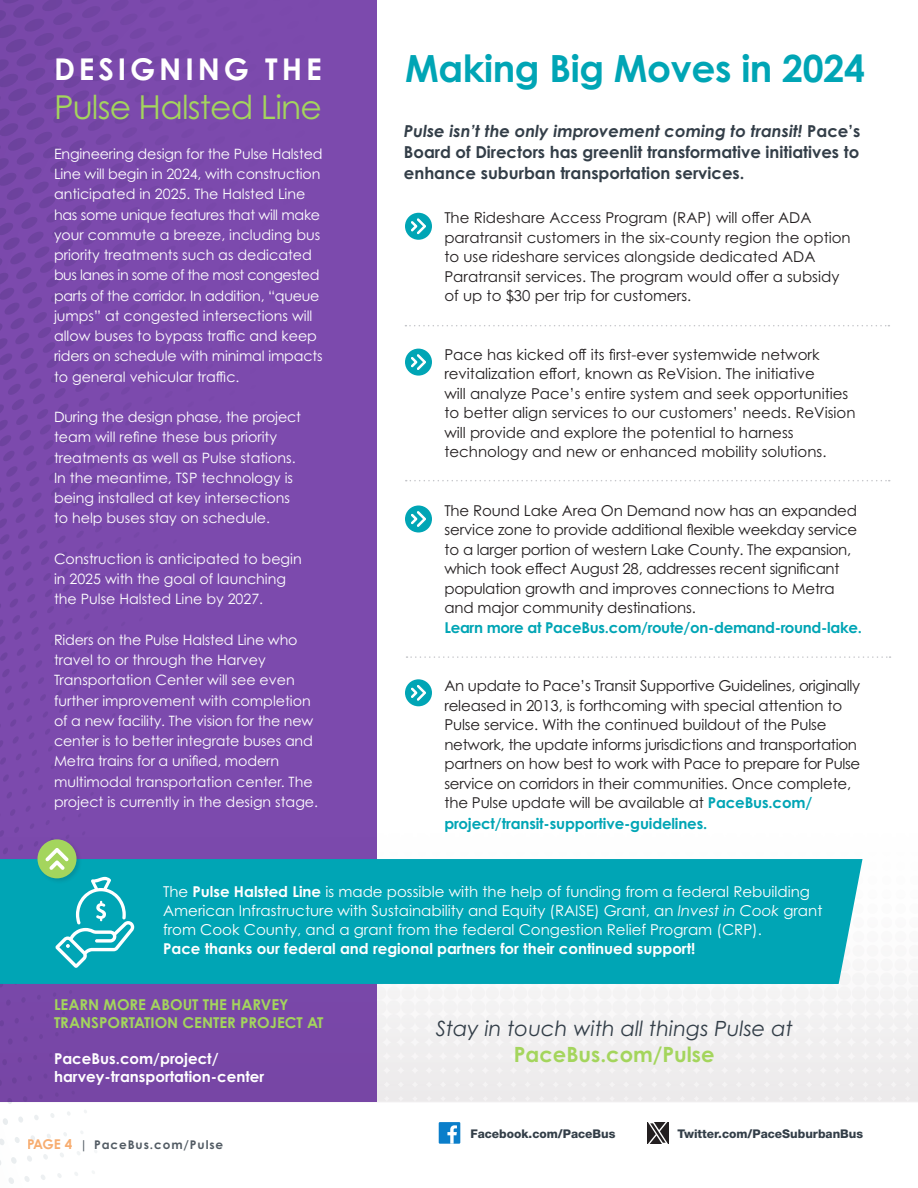
<style>
.page{position:relative;width:918px;height:1188px;background:#fff}
.page>*{position:absolute;margin:0;border:0;box-sizing:border-box;transform-origin:0 0}
.t1{font:700 37.5px "Century Gothic Pro";letter-spacing:-.01em;color:#00a5b5}
.t2{font:33px "Century Gothic Pro";letter-spacing:-.025em;color:#a4d55d}
.t3{font:700 30px "Century Gothic Pro";letter-spacing:.13em;color:#fff}
.t4{font:italic 21px "Century Gothic Pro";color:#333e48}
.t5{font:700 21px "Century Gothic Pro";color:#a4d55d}
.t6{font:700 16.5px/21px "Century Gothic Pro";color:#333e48;text-align:justify}
.t7{font:15px/19.5px "Century Gothic Pro";letter-spacing:-.01em;color:#231f20}
.t8{font:15px/18.8px "Century Gothic Pro";color:#fff}
.t9{font:700 15px/18px "Century Gothic Pro";color:#fff}
.t10{font:700 15px "Century Gothic Pro";letter-spacing:-.02em;color:#00a5b5}
.t11{font:700 15px/18px "Century Gothic Pro";color:#a4d55d}
.t12{font:14.25px/20.2px "Century Gothic Pro";color:#fff}
.t13{font:800 12px "Helvetica Neue LT Pro";color:#333e48}
.t14{font:700 12px "Century Gothic Pro";letter-spacing:.075em;color:#333e48}
.s1{font-style:italic}
.s2{font-weight:700;color:#00a5b5}
.s3{font-weight:700}
.s4{font-size:13.5px;color:#f69e56}
</style>
<div class="page">
<img style="left:377px;top:656px;width:541px;height:446px">
<div style="left:0;top:0;width:377px;height:1102px;background:#7c4aad"></div>
<svg style="left:57px;top:1173px;width:4px;height:5px"></svg>
<svg style="left:41px;top:1175px;width:4px;height:5px"></svg>
<svg style="left:24px;top:1176px;width:6px;height:6px"></svg>
<svg style="left:8px;top:1177px;width:6px;height:7px"></svg>
<svg style="left:60px;top:1153px;width:4px;height:4px"></svg>
<svg style="left:43px;top:1154px;width:5px;height:5px"></svg>
<svg style="left:27px;top:1156px;width:5px;height:6px"></svg>
<svg style="left:11px;top:1157px;width:6px;height:7px"></svg>
<svg style="left:63px;top:1132px;width:4px;height:4px"></svg>
<svg style="left:47px;top:1134px;width:4px;height:5px"></svg>
<svg style="left:31px;top:1135px;width:4px;height:6px"></svg>
<svg style="left:15px;top:1137px;width:5px;height:6px"></svg>
<svg style="left:0;top:1139px;width:4px;height:6px"></svg>
<svg style="left:50px;top:1113px;width:4px;height:5px"></svg>
<svg style="left:34px;top:1115px;width:5px;height:5px"></svg>
<svg style="left:18px;top:1117px;width:5px;height:6px"></svg>
<svg style="left:3px;top:1118px;width:5px;height:7px"></svg>
<svg style="left:55px;top:1092px;width:4px;height:5px"></svg>
<svg style="left:39px;top:1094px;width:4px;height:5px"></svg>
<svg style="left:23px;top:1096px;width:4px;height:6px"></svg>
<svg style="left:7px;top:1098px;width:5px;height:6px"></svg>
<svg style="left:60px;top:1072px;width:3px;height:4px"></svg>
<svg style="left:43px;top:1074px;width:4px;height:5px"></svg>
<svg style="left:27px;top:1076px;width:5px;height:5px"></svg>
<svg style="left:12px;top:1077px;width:5px;height:7px"></svg>
<svg style="left:49px;top:1053px;width:4px;height:4px"></svg>
<svg style="left:33px;top:1055px;width:4px;height:5px"></svg>
<svg style="left:18px;top:1057px;width:4px;height:6px"></svg>
<svg style="left:2px;top:1059px;width:5px;height:6px"></svg>
<div style="left:356px;top:859px;width:507px;height:125px;background:#00a5b5"></div>
<div style="left:647px;top:1122px;width:22px;height:22px;background:#231f20"></div>
<div style="left:439px;top:1122px;width:21px;height:22px;background:#0a7eca"></div>
<svg style="left:447px;top:1125px;width:10px;height:19px"></svg>
<svg style="left:405px;top:325px;width:484px;height:1px"></svg>
<svg style="left:407px;top:656px;width:484px;height:2px"></svg>
<div style="left:405px;top:213px;width:27px;height:27px;background:#00a5b5;border-radius:50%"></div>
<svg style="left:408px;top:216px;width:21px;height:20px"></svg>
<div style="left:405px;top:506px;width:27px;height:26px;background:#00a5b5;border-radius:50%"></div>
<svg style="left:408px;top:508px;width:21px;height:21px"></svg>
<div style="left:405px;top:679px;width:27px;height:27px;background:#00a5b5;border-radius:50%"></div>
<svg style="left:408px;top:682px;width:21px;height:21px"></svg>
<svg style="left:0;top:0;width:356px;height:1045px"></svg>
<svg style="left:405px;top:349px;width:27px;height:27px"></svg>
<svg style="left:408px;top:352px;width:21px;height:20px"></svg>
<svg style="left:406px;top:480px;width:484px;height:1px"></svg>
<svg style="left:648px;top:1122px;width:20px;height:22px"></svg>
<h3 class="t3" style="left:54px;top:51px;width:269px">DESIGNING THE</h3>
<h1 class="t1" style="left:405px;top:45px;width:462px">Making Big Moves in 2024</h1>
<h2 class="t2" style="left:54px;top:87px;width:269px">Pulse Halsted Line</h2>
<p class="t12" style="left:54px;top:144px;width:270px">Engineering design for the Pulse Halsted Line will begin in 2024, with construction anticipated in 2025. The Halsted Line has some unique features that will make your commute a breeze, including bus priority treatments such as dedicated bus lanes in some of the most congested parts of the corridor. In addition, “queue jumps” at congested intersections will allow buses to bypass traffic and keep riders on schedule with minimal impacts to general vehicular traffic.</p>
<p class="t12" style="left:54px;top:407px;width:249px">During the design phase, the project team will refine these bus priority treatments as well as Pulse stations.<br>In the meantime, TSP technology is being installed at key intersections to help buses stay on schedule.</p>
<p class="t12" style="left:54px;top:549px;width:249px">Construction is anticipated to begin in 2025 with the goal of launching the Pulse Halsted Line by 2027.</p>
<p class="t12" style="left:54px;top:630px;width:266px">Riders on the Pulse Halsted Line who travel to or through the Harvey Transportation Center will see even further improvement with completion of a new facility. The vision for the new center is to better integrate buses and Metra trains for a unified, modern multimodal transportation center. The project is currently in the design stage.</p>
<p class="t6" style="left:404px;top:121px;width:458px"><span class="s1">Pulse isn’t the only improvement coming to transit!</span> Pace’s Board of Directors has greenlit transformative initiatives to enhance suburban transportation services.</p>
<p class="t7" style="left:444px;top:208px;width:408px">The Rideshare Access Program (RAP) will offer ADA paratransit customers in the six-county region the option to use rideshare services alongside dedicated ADA Paratransit services. The program would offer a subsidy of up to $30 per trip for customers.</p>
<p class="t7" style="left:444px;top:345px;width:413px">Pace has kicked off its first-ever systemwide network revitalization effort, known as ReVision. The initiative<br>will analyze Pace’s entire system and seek opportunities to better align services to our customers’ needs. ReVision will provide and explore the potential to harness technology and new or enhanced mobility solutions.</p>
<p class="t7" style="left:444px;top:501px;width:414px">The Round Lake Area On Demand now has an expanded service zone to provide additional flexible weekday service to a larger portion of western Lake County. The expansion, which took effect August 28, addresses recent significant population growth and improves connections to Metra and major community destinations.</p>
<p class="t10" style="left:444px;top:618px;width:419px">Learn more at PaceBus.com/route/on-demand-round-lake.</p>
<p class="t7" style="left:444px;top:676px;width:417px">An update to Pace’s Transit Supportive Guidelines, originally released in 2013, is forthcoming with special attention to Pulse service. With the continued buildout of the Pulse network, the update informs jurisdictions and transportation partners on how best to work with Pace to prepare for Pulse service on corridors in their communities. Once complete, the Pulse update will be available at <span class="s2">PaceBus.com/</span></p>
<p class="t10" style="left:444px;top:815px;width:264px">project/transit-supportive-guidelines.</p>
<p class="t8" style="left:163px;top:883px;width:661px">The <span class="s3">Pulse Halsted Line</span> is made possible with the help of funding from a federal Rebuilding<br>American Infrastructure with Sustainability and Equity (RAISE) Grant, an <span class="s1">Invest in Cook</span> grant from Cook County, and a grant from the federal Congestion Relief Program (CRP).</p>
<p class="t9" style="left:163px;top:939px;width:534px">Pace thanks our federal and regional partners for their continued support!</p>
<p class="t11" style="left:54px;top:995px;width:271px">LEARN MORE ABOUT THE HARVEY<br>TRANSPORTATION CENTER PROJECT AT</p>
<p class="t9" style="left:54px;top:1049px;width:212px">PaceBus.com/project/ harvey-transportation-center</p>
<p class="t14" style="left:27px;top:1138px;width:198px"><span class="s4">PAGE 4</span> | PaceBus.com/Pulse</p>
<h3 class="t4" style="left:436px;top:1016px;width:359px">Stay in touch with all things Pulse at</h3>
<h3 class="t5" style="left:514px;top:1041px;width:202px">PaceBus.com/Pulse</h3>
<p class="t13" style="left:470px;top:1127px;width:147px">Facebook.com/PaceBus</p>
<p class="t13" style="left:678px;top:1127px;width:187px">Twitter.com/PaceSuburbanBus</p>
</div>
